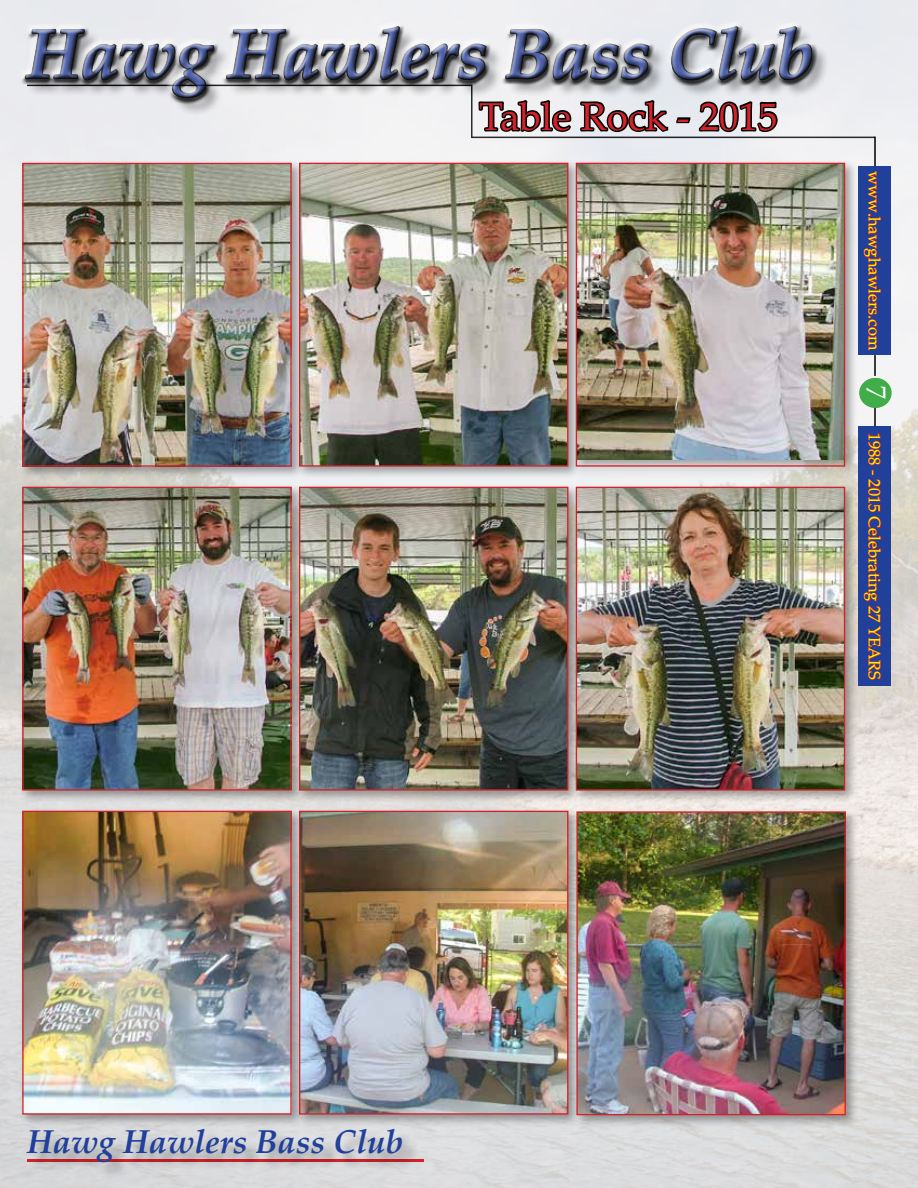
<style>
.page{position:relative;width:918px;height:1188px;background:#fff}
.page>*{position:absolute;margin:0;border:0;box-sizing:border-box;transform-origin:0 0}
.t1{font:italic 700 69px "Palatino Linotype";color:#364ca0}
.t2{font:39px "Palatino Linotype";color:#d2232a}
.t3{font:italic 700 33px "Palatino Linotype";color:#21409a}
.t4{font:30px "Minion Pro";color:#fff}
.t5{font:16.5px "Palatino Linotype";color:#fff200}
</style>
<div class="page">
<img style="left:0;top:0;width:918px;height:1188px">
<hr style="left:27px;top:1159px;width:397px;height:3px;background:#d2232a">
<div style="left:29px;top:1131px;width:391px;height:49px;background:#000;opacity:.32"></div>
<div style="left:0;top:0;width:916px;height:117px;background:#eaebef"></div>
<div style="left:21px;top:24px;width:797px;height:80px;background:#000;opacity:.75"></div>
<hr style="left:27px;top:85px;width:445px;height:1px;background:#000">
<hr style="left:471px;top:85px;width:2px;height:53px;background:#000">
<hr style="left:472px;top:137px;width:403px;height:1px;background:#000">
<hr style="left:874px;top:137px;width:2px;height:31px;background:#000">
<div style="left:859px;top:167px;width:32px;height:188px;background:#21409a"></div>
<svg style="left:863px;top:171px;width:19px;height:180px"></svg>
<div style="left:859px;top:426px;width:32px;height:260px;background:#21409a"></div>
<svg style="left:864px;top:433px;width:18px;height:247px"></svg>
<hr style="left:874px;top:355px;width:2px;height:21px;background:#000">
<hr style="left:874px;top:406px;width:2px;height:20px;background:#000">
<svg style="left:859px;top:378px;width:32px;height:30px"></svg>
<div style="left:19px;top:159px;width:285px;height:321px;background:#000;opacity:.35"></div>
<img style="left:24px;top:165px;width:266px;height:300px">
<div style="left:22px;top:163px;width:270px;height:304px;border:1px solid #d2232a"></div>
<div style="left:296px;top:159px;width:285px;height:320px;background:#000;opacity:.35"></div>
<img style="left:301px;top:165px;width:265px;height:300px">
<div style="left:299px;top:163px;width:269px;height:304px;border:1px solid #d2232a"></div>
<div style="left:572px;top:159px;width:286px;height:320px;background:#000;opacity:.35"></div>
<img style="left:578px;top:165px;width:265px;height:294px">
<div style="left:576px;top:163px;width:269px;height:304px;border:1px solid #d2232a"></div>
<div style="left:19px;top:483px;width:285px;height:320px;background:#000;opacity:.35"></div>
<img style="left:24px;top:489px;width:266px;height:300px">
<div style="left:22px;top:487px;width:270px;height:304px;border:1px solid #d2232a"></div>
<div style="left:296px;top:483px;width:285px;height:320px;background:#000;opacity:.35"></div>
<img style="left:301px;top:489px;width:265px;height:300px">
<div style="left:299px;top:487px;width:269px;height:304px;border:1px solid #d2232a"></div>
<div style="left:572px;top:483px;width:286px;height:320px;background:#000;opacity:.35"></div>
<img style="left:578px;top:489px;width:265px;height:300px">
<div style="left:576px;top:487px;width:269px;height:304px;border:1px solid #d2232a"></div>
<div style="left:19px;top:807px;width:285px;height:320px;background:#000;opacity:.35"></div>
<img style="left:24px;top:813px;width:266px;height:300px">
<div style="left:22px;top:811px;width:270px;height:304px;border:1px solid #d2232a"></div>
<div style="left:296px;top:807px;width:285px;height:320px;background:#000;opacity:.35"></div>
<img style="left:301px;top:813px;width:265px;height:300px">
<div style="left:299px;top:811px;width:269px;height:304px;border:1px solid #d2232a"></div>
<div style="left:573px;top:808px;width:286px;height:320px;background:#000;opacity:.35"></div>
<img style="left:578px;top:813px;width:266px;height:300px">
<div style="left:576px;top:811px;width:270px;height:304px;border:1px solid #d2232a"></div>
<div style="left:860px;top:378px;width:32px;height:30px;background:#41ad49;border-radius:50%"></div>
<svg style="left:224px;top:22px;width:590px;height:115px"></svg>
<h1 class="t1" style="left:27px;top:5px;width:788px">Hawg Hawlers Bass Club</h1>
<h2 class="t2" style="left:479px;top:89px;width:300px">Table Rock - 2015</h2>
<p class="t5" style="left:886px;top:171px;width:180px;rotate:90deg">www.hawghawlers.com</p>
<h3 class="t4" style="left:897px;top:385px;width:16px;rotate:90deg">7</h3>
<p class="t5" style="left:886px;top:433px;width:249px;rotate:90deg">1988 - 2015 Celebrating 27 YEARS</p>
<h3 class="t3" style="left:27px;top:1119px;width:378px">Hawg Hawlers Bass Club</h3>
</div>
